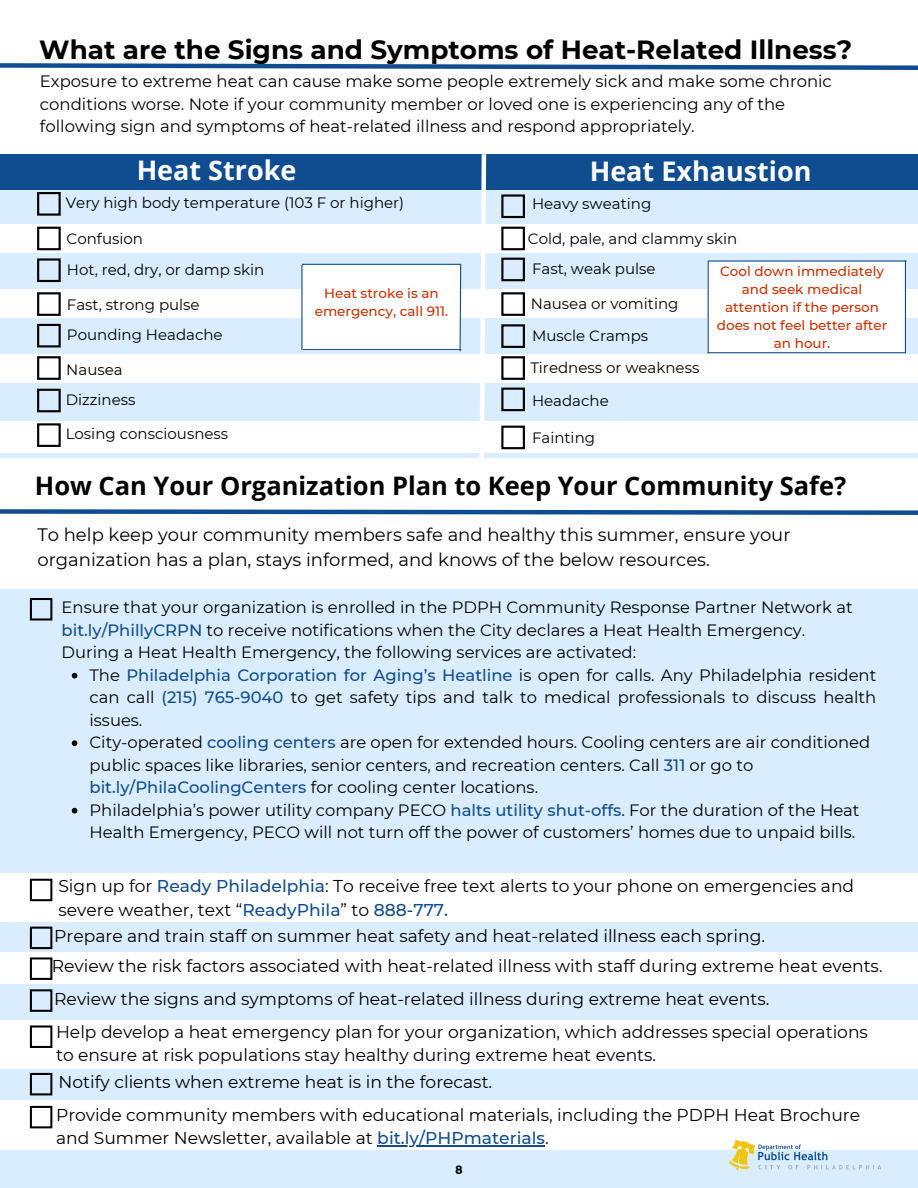
<style>
.page{position:relative;width:918px;height:1188px;background:#fff}
.page>*{position:absolute;margin:0;border:0;box-sizing:border-box;transform-origin:0 0}
.t1{font:700 27px "Open Sans";color:#fff}
.t2{font:700 26.25px "Montserrat";color:#000}
.t3{font:700 25.5px "Open Sans";color:#000}
.t4{font:18px/24.8px "Montserrat";color:#000}
.t5{font:17.1px/23.5px "Montserrat";color:#000}
.t6{font:16.5px/22.5px "Montserrat";color:#000}
.t7{font:16.35px/22.5px "Montserrat";color:#000}
.t8{font:15px/32px "Montserrat";color:#000}
.t9{font:500 13.5px/18px "Montserrat";color:#cc3000;text-align:center}
.t10{font:700 12px "Montserrat";color:#000}
.s1{font-weight:500;color:#0f4d90}
</style>
<div class="page">
<svg style="left:0;top:63px;width:918px;height:7px"></svg>
<svg style="left:0;top:509px;width:918px;height:6px;background:#4a79ab"></svg>
<div style="left:0;top:190px;width:918px;height:267px;background:#daedfe"></div>
<div style="left:0;top:154px;width:918px;height:36px;background:#0f4d90"></div>
<svg style="left:477px;top:154px;width:11px;height:304px"></svg>
<div style="left:37px;top:192px;width:24px;height:24px;border:2px solid #000"></div>
<div style="left:0;top:225px;width:918px;height:28px;background:#fff"></div>
<div style="left:37px;top:227px;width:24px;height:23px;border:2px solid #000"></div>
<div style="left:37px;top:258px;width:24px;height:24px;border:2px solid #000"></div>
<div style="left:0;top:290px;width:918px;height:28px;background:#fff"></div>
<div style="left:37px;top:292px;width:24px;height:24px;border:2px solid #000"></div>
<div style="left:37px;top:324px;width:24px;height:23px;border:2px solid #000"></div>
<div style="left:0;top:355px;width:918px;height:28px;background:#fff"></div>
<div style="left:37px;top:356px;width:24px;height:24px;border:2px solid #000"></div>
<div style="left:37px;top:389px;width:24px;height:23px;border:2px solid #000"></div>
<div style="left:0;top:421px;width:918px;height:32px;background:#fff"></div>
<div style="left:37px;top:423px;width:24px;height:24px;border:2px solid #000"></div>
<div style="left:501px;top:194px;width:24px;height:24px;border:2px solid #000"></div>
<div style="left:501px;top:227px;width:24px;height:23px;border:2px solid #000"></div>
<div style="left:501px;top:258px;width:24px;height:23px;border:2px solid #000"></div>
<div style="left:501px;top:292px;width:24px;height:24px;border:2px solid #000"></div>
<div style="left:501px;top:324px;width:24px;height:24px;border:2px solid #000"></div>
<div style="left:501px;top:356px;width:24px;height:24px;border:2px solid #000"></div>
<div style="left:501px;top:388px;width:24px;height:23px;border:2px solid #000"></div>
<div style="left:501px;top:426px;width:24px;height:23px;border:2px solid #000"></div>
<div style="left:302px;top:265px;width:158px;height:86px;background:#fff"></div>
<hr style="left:303px;top:349px;width:158px;height:1px;background:#0f4d90">
<hr style="left:302px;top:264px;width:158px;height:1px;background:#0f4d90">
<hr style="left:301px;top:265px;width:2px;height:85px;background:#0f4d90">
<svg style="left:459px;top:263px;width:3px;height:89px"></svg>
<div style="left:708px;top:261px;width:198px;height:93px;background:#fff"></div>
<hr style="left:709px;top:260px;width:198px;height:2px;background:#0f4d90">
<hr style="left:708px;top:352px;width:197px;height:1px;background:#0f4d90">
<hr style="left:708px;top:260px;width:1px;height:93px;background:#0f4d90">
<div style="left:0;top:589px;width:918px;height:599px;background:#daedfe"></div>
<div style="left:30px;top:598px;width:22px;height:23px;border:2px solid #000"></div>
<div style="left:30px;top:927px;width:22px;height:22px;border:2px solid #000"></div>
<div style="left:0;top:952px;width:918px;height:32px;background:#fff"></div>
<div style="left:30px;top:957px;width:22px;height:23px;border:2px solid #000"></div>
<div style="left:30px;top:989px;width:22px;height:23px;border:2px solid #000"></div>
<div style="left:0;top:1020px;width:918px;height:49px;background:#fff"></div>
<div style="left:30px;top:1025px;width:22px;height:23px;border:2px solid #000"></div>
<div style="left:30px;top:1073px;width:22px;height:22px;border:2px solid #000"></div>
<div style="left:0;top:1101px;width:918px;height:49px;background:#fff"></div>
<div style="left:30px;top:1106px;width:22px;height:22px;border:2px solid #000"></div>
<img style="left:730px;top:1140px;width:151px;height:31px">
<svg style="left:72px;top:673px;width:5px;height:5px"></svg>
<svg style="left:72px;top:740px;width:5px;height:6px"></svg>
<svg style="left:72px;top:808px;width:5px;height:5px"></svg>
<hr style="left:377px;top:1145px;width:168px;height:1px;background:#0f4d90">
<div style="left:0;top:874px;width:918px;height:48px;background:#fff"></div>
<div style="left:30px;top:879px;width:22px;height:22px;border:2px solid #000"></div>
<hr style="left:905px;top:260px;width:1px;height:93px;background:#0f4d90">
<h2 class="t2" style="left:39px;top:33px;width:815px">What are the Signs and Symptoms of Heat-Related Illness?</h2>
<p class="t6" style="left:40px;top:70px;width:793px">Exposure to extreme heat can cause make some people extremely sick and make some chronic conditions worse. Note if your community member or loved one is experiencing any of the following sign and symptoms of heat-related illness and respond appropriately.</p>
<h1 class="t1" style="left:137px;top:151px;width:161px">Heat Stroke</h1>
<h1 class="t1" style="left:590px;top:153px;width:223px">Heat Exhaustion</h1>
<p class="t8" style="left:66px;top:187px;width:340px">Very high body temperature (103 F or higher)</p>
<p class="t8" style="left:67px;top:223px;width:199px;line-height:31.5px">Confusion<br>Hot, red, dry, or damp skin</p>
<p class="t8" style="left:67px;top:289px;width:157px;line-height:30.5px">Fast, strong pulse<br>Pounding Headache</p>
<p class="t8" style="left:66px;top:354px;width:71px;line-height:30.8px">Nausea<br>Dizziness</p>
<p class="t8" style="left:66px;top:417px;width:164px">Losing consciousness</p>
<p class="t8" style="left:532px;top:188px;width:121px">Heavy sweating</p>
<p class="t8" style="left:528px;top:223px;width:211px;line-height:30.3px">Cold, pale, and clammy skin<br>Fast, weak pulse</p>
<p class="t8" style="left:530px;top:288px;width:171px">Nausea or vomiting<br>Muscle Cramps<br>Tiredness or weakness</p>
<p class="t8" style="left:532px;top:385px;width:78px">Headache</p>
<p class="t8" style="left:532px;top:421px;width:65px">Fainting</p>
<p class="t9" style="left:717px;top:262px;width:172px">Cool down immediately and seek medical attention if the person does not feel better after an hour.</p>
<p class="t9" style="left:315px;top:284px;width:135px">Heat stroke is an emergency, call 911.</p>
<h3 class="t3" style="left:35px;top:468px;width:813px">How Can Your Organization Plan to Keep Your Community Safe?</h3>
<p class="t4" style="left:37px;top:522px;width:755px">To help keep your community members safe and healthy this summer, ensure your organization has a plan, stays informed, and knows of the below resources.</p>
<p class="t7" style="left:62px;top:596px;width:793px">Ensure that your organization is enrolled in the PDPH Community Response Partner Network at <span class="s1">bit.ly/PhillyCRPN</span> to receive notifications when the City declares a Heat Health Emergency.<br>During a Heat Health Emergency, the following services are activated:</p>
<p class="t7" style="left:90px;top:664px;width:788px">The <span class="s1">Philadelphia Corporation for Aging’s Heatline</span> is open for calls. Any Philadelphia resident can call <span class="s1">(215) 765-9040</span> to get safety tips and talk to medical professionals to discuss health issues.<br>City-operated <span class="s1">cooling centers</span> are open for extended hours. Cooling centers are air conditioned public spaces like libraries, senior centers, and recreation centers. Call <span class="s1">311</span> or go to <span class="s1">bit.ly/PhilaCoolingCenters</span> for cooling center locations.<br>Philadelphia’s power utility company PECO <span class="s1">halts utility shut-offs</span>. For the duration of the Heat Health Emergency, PECO will not turn off the power of customers’ homes due to unpaid bills.</p>
<p class="t5" style="left:58px;top:874px;width:797px">Sign up for <span class="s1">Ready Philadelphia</span>: To receive free text alerts to your phone on emergencies and severe weather, text “<span class="s1">ReadyPhila</span>” to <span class="s1">888-777.</span></p>
<p class="t5" style="left:52px;top:921px;width:832px;line-height:29.7px">Prepare and train staff on summer heat safety and heat-related illness each spring.<br>Review the risk factors associated with heat-related illness with staff during extreme heat events.</p>
<p class="t5" style="left:54px;top:982px;width:815px;line-height:33px">Review the signs and symptoms of heat-related illness during extreme heat events.<br>Help develop a heat emergency plan for your organization, which addresses special operations</p>
<p class="t5" style="left:56px;top:1042px;width:602px;line-height:27px">to ensure at risk populations stay healthy during extreme heat events.<br>Notify clients when extreme heat is in the forecast.</p>
<p class="t5" style="left:56px;top:1103px;width:806px">Provide community members with educational materials, including the PDPH Heat Brochure and Summer Newsletter, available at <span class="s1">bit.ly/PHPmaterials</span>.</p>
<p class="t10" style="left:455px;top:1163px;width:9px">8</p>
</div>
